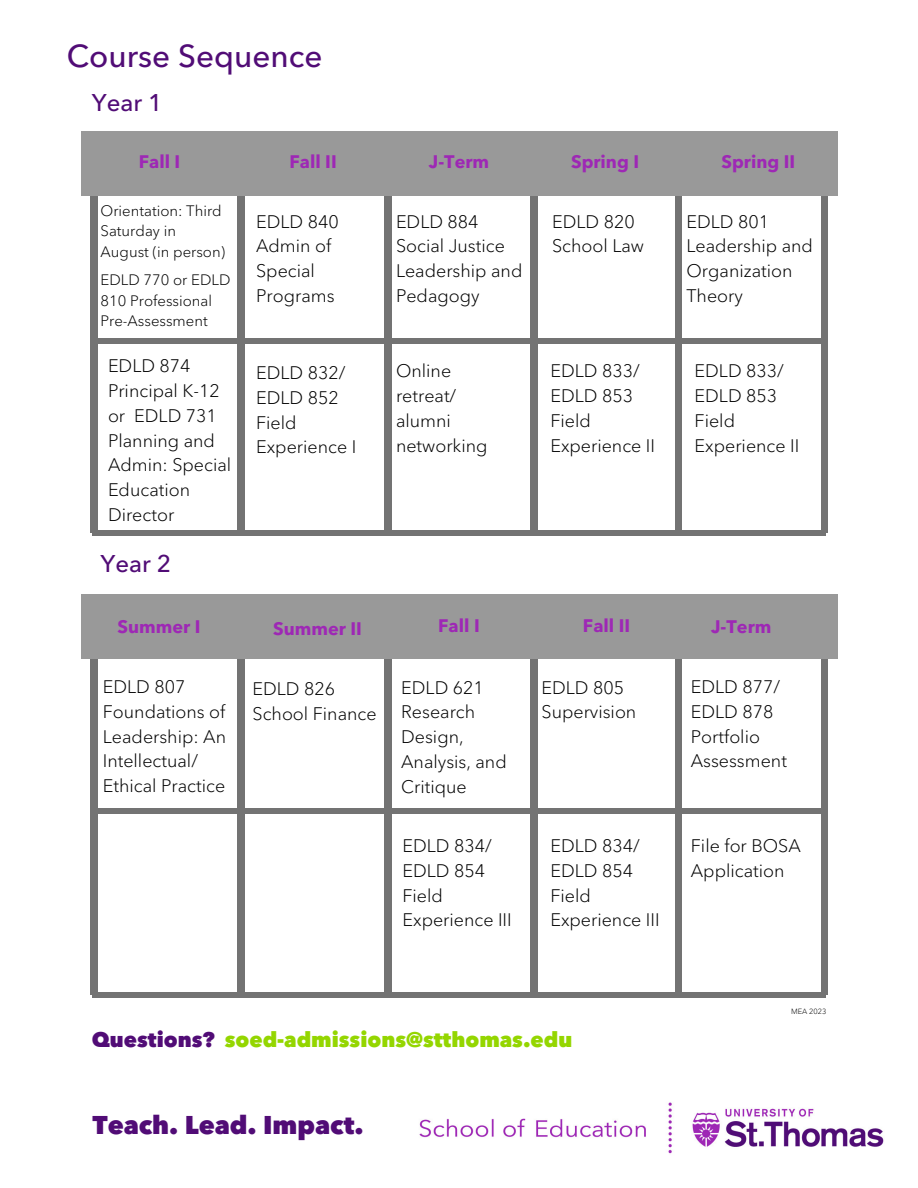
<style>
.page{position:relative;width:918px;height:1188px;background:#fff}
.page>*{position:absolute;margin:0;border:0;box-sizing:border-box;transform-origin:0 0}
.t1{font:500 31.5px "Avenir Next LT Pro";color:#510c76}
.t2{font:800 25.5px "Avenir Next LT Pro";color:#510c76}
.t3{font:500 24px "Avenir Next LT Pro";color:#510c76}
.t4{font:800 21px "Avenir Next LT Pro";color:#94d600}
.t5{font:800 21px "Avenir Next LT Pro";color:#510c76}
.t6{font:300 18px/24.8px "Avenir Next LT Pro";color:#000}
.t7{font:700 18px "Avenir Next LT Pro";color:#9e28b5}
.t8{font:300 15px/20.5px "Avenir Next LT Pro";color:#000}
.t9{font:300 7.5px "Avenir Next LT Pro";color:#000}
</style>
<div class="page">
<img style="left:419px;top:1102px;width:465px;height:52px">
<div style="left:91px;top:194px;width:7px;height:339px;background:#737373"></div>
<div style="left:238px;top:194px;width:6px;height:339px;background:#737373"></div>
<div style="left:385px;top:194px;width:6px;height:339px;background:#737373"></div>
<div style="left:531px;top:194px;width:6px;height:339px;background:#737373"></div>
<div style="left:675px;top:194px;width:7px;height:339px;background:#737373"></div>
<div style="left:821px;top:194px;width:7px;height:339px;background:#737373"></div>
<div style="left:92px;top:530px;width:734px;height:5px;background:#737373"></div>
<div style="left:457px;top:131px;width:381px;height:65px;background:#999"></div>
<div style="left:81px;top:131px;width:381px;height:65px;background:#999"></div>
<div style="left:98px;top:339px;width:436px;height:5px;background:#737373"></div>
<div style="left:91px;top:656px;width:7px;height:339px;background:#737373"></div>
<div style="left:238px;top:656px;width:6px;height:339px;background:#737373"></div>
<div style="left:385px;top:656px;width:6px;height:339px;background:#737373"></div>
<div style="left:531px;top:656px;width:6px;height:339px;background:#737373"></div>
<div style="left:675px;top:656px;width:7px;height:339px;background:#737373"></div>
<div style="left:821px;top:656px;width:7px;height:339px;background:#737373"></div>
<div style="left:92px;top:993px;width:734px;height:5px;background:#737373"></div>
<div style="left:457px;top:594px;width:381px;height:64px;background:#999"></div>
<div style="left:81px;top:594px;width:381px;height:64px;background:#999"></div>
<div style="left:96px;top:809px;width:145px;height:5px;background:#737373"></div>
<div style="left:677px;top:809px;width:144px;height:5px;background:#737373"></div>
<div style="left:535px;top:809px;width:145px;height:5px;background:#737373"></div>
<div style="left:389px;top:339px;width:436px;height:5px;background:#737373"></div>
<div style="left:387px;top:809px;width:144px;height:5px;background:#737373"></div>
<div style="left:241px;top:809px;width:144px;height:5px;background:#737373"></div>
<p class="t1" style="left:67px;top:43px;width:257px">Course Sequence</p>
<p class="t3" style="left:92px;top:93px;width:72px">Year 1</p>
<p class="t7" style="left:139px;top:155px;width:43px">Fall I</p>
<p class="t7" style="left:290px;top:155px;width:49px">Fall II</p>
<p class="t7" style="left:429px;top:155px;width:62px">J-Term</p>
<p class="t7" style="left:571px;top:155px;width:70px">Spring I</p>
<p class="t8" style="left:101px;top:200px;width:123px">Orientation: Third<br>Saturday in</p>
<p class="t8" style="left:101px;top:241px;width:126px">August (in person)</p>
<p class="t8" style="left:101px;top:270px;width:131px">EDLD 770 or EDLD<br>810 Professional<br>Pre-Assessment</p>
<p class="t6" style="left:108px;top:354px;width:84px">EDLD 874</p>
<p class="t6" style="left:108px;top:378px;width:113px">Principal K-12</p>
<p class="t6" style="left:108px;top:403px;width:110px">or EDLD 731</p>
<p class="t6" style="left:108px;top:428px;width:125px">Planning and<br>Admin: Special<br>Education<br>Director</p>
<p class="t3" style="left:101px;top:554px;width:72px">Year 2</p>
<p class="t6" style="left:256px;top:209px;width:84px">EDLD 840</p>
<p class="t6" style="left:256px;top:234px;width:80px">Admin of<br>Special<br>Programs</p>
<p class="t6" style="left:256px;top:360px;width:91px">EDLD 832/</p>
<p class="t6" style="left:256px;top:385px;width:84px">EDLD 852</p>
<p class="t6" style="left:256px;top:410px;width:102px">Field<br>Experience I</p>
<p class="t6" style="left:396px;top:209px;width:84px">EDLD 884</p>
<p class="t6" style="left:396px;top:234px;width:128px">Social Justice<br>Leadership and<br>Pedagogy</p>
<p class="t6" style="left:396px;top:359px;width:62px">Online retreat/</p>
<p class="t6" style="left:396px;top:408px;width:93px">alumni networking</p>
<p class="t6" style="left:552px;top:209px;width:84px">EDLD 820</p>
<p class="t6" style="left:552px;top:234px;width:94px">School Law</p>
<p class="t6" style="left:550px;top:359px;width:91px">EDLD 833/</p>
<p class="t6" style="left:550px;top:383px;width:84px">EDLD 853</p>
<p class="t6" style="left:550px;top:408px;width:106px">Field<br>Experience II</p>
<p class="t7" style="left:117px;top:620px;width:85px">Summer I</p>
<p class="t7" style="left:273px;top:621px;width:90px">Summer II</p>
<p class="t7" style="left:438px;top:618px;width:43px">Fall I</p>
<p class="t7" style="left:583px;top:618px;width:49px">Fall II</p>
<p class="t6" style="left:103px;top:674px;width:84px">EDLD 807</p>
<p class="t6" style="left:103px;top:699px;width:125px">Foundations of<br>Leadership: An<br>Intellectual/<br>Ethical Practice</p>
<p class="t6" style="left:253px;top:676px;width:84px">EDLD 826</p>
<p class="t6" style="left:253px;top:701px;width:126px">School Finance</p>
<p class="t6" style="left:401px;top:675px;width:84px">EDLD 621</p>
<p class="t6" style="left:401px;top:700px;width:107px">Research<br>Design,<br>Analysis, and<br>Critique</p>
<p class="t6" style="left:403px;top:833px;width:91px">EDLD 834/</p>
<p class="t6" style="left:403px;top:858px;width:84px">EDLD 854</p>
<p class="t6" style="left:403px;top:883px;width:111px">Field<br>Experience III</p>
<p class="t6" style="left:542px;top:675px;width:84px">EDLD 805</p>
<p class="t6" style="left:542px;top:700px;width:96px">Supervision</p>
<p class="t6" style="left:550px;top:833px;width:91px">EDLD 834/</p>
<p class="t6" style="left:550px;top:858px;width:84px">EDLD 854</p>
<p class="t6" style="left:550px;top:883px;width:111px">Field<br>Experience III</p>
<p class="t7" style="left:721px;top:155px;width:75px">Spring II</p>
<p class="t6" style="left:687px;top:209px;width:84px">EDLD 801</p>
<p class="t6" style="left:687px;top:234px;width:128px">Leadership and<br>Organization<br>Theory</p>
<p class="t6" style="left:695px;top:359px;width:91px">EDLD 833/</p>
<p class="t6" style="left:695px;top:383px;width:84px">EDLD 853</p>
<p class="t6" style="left:695px;top:408px;width:106px">Field<br>Experience II</p>
<p class="t7" style="left:711px;top:619px;width:62px">J-Term</p>
<p class="t6" style="left:691px;top:674px;width:91px">EDLD 877/</p>
<p class="t6" style="left:691px;top:699px;width:98px">EDLD 878<br>Portfolio<br>Assessment</p>
<p class="t6" style="left:691px;top:833px;width:111px">File for BOSA<br>Application</p>
<p class="t5" style="left:92px;top:1031px;width:124px">Questions?</p>
<p class="t4" style="left:225px;top:1031px;width:349px">soed-admissions@stthomas.edu</p>
<p class="t2" style="left:92px;top:1114px;width:273px">Teach. Lead. Impact.</p>
<p class="t9" style="left:791px;top:1006px;width:37px">MEA 2023</p>
</div>
